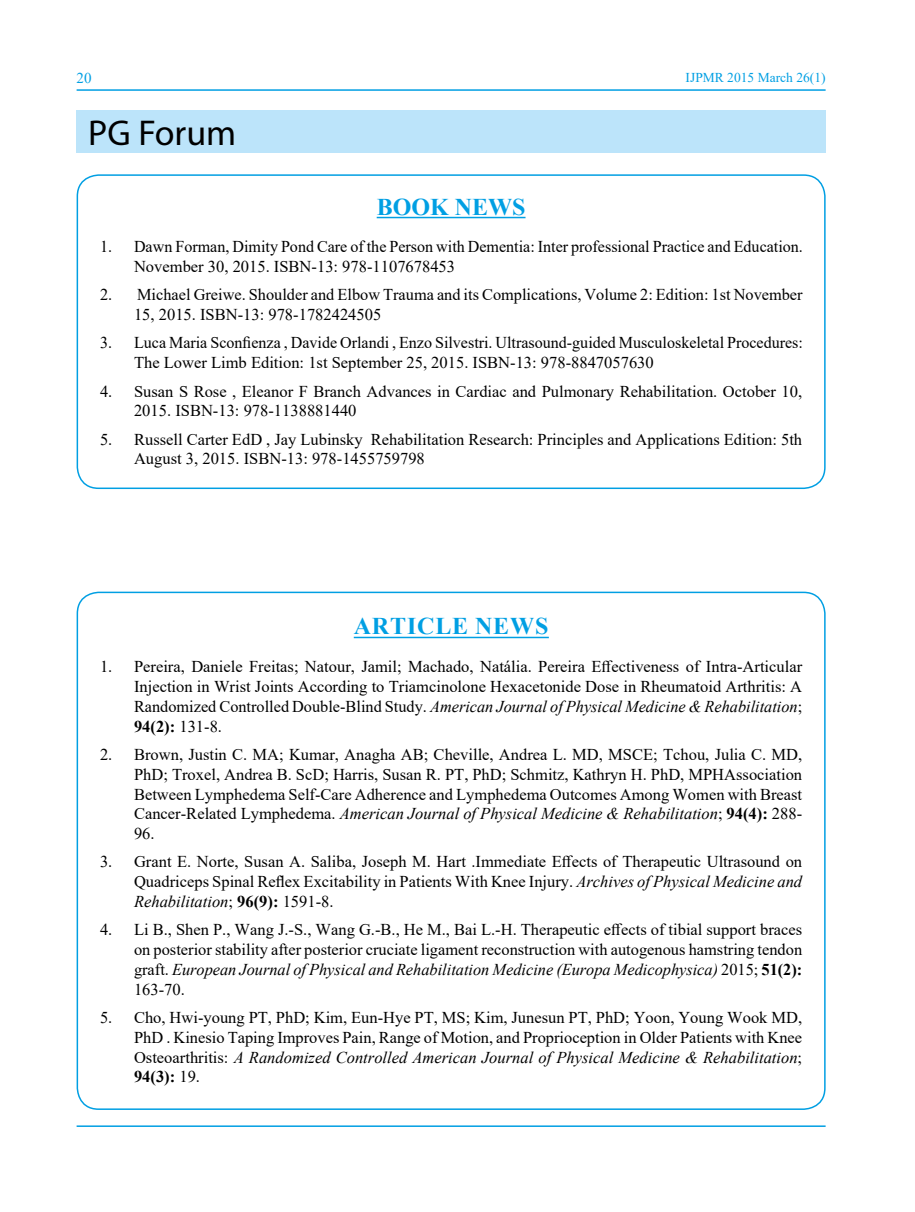
<style>
.page{position:relative;width:915px;height:1212px;background:#fff}
.page>*{position:absolute;margin:0;border:0;box-sizing:border-box;transform-origin:0 0}
.t1{font:36px "Myriad Pro";color:#000}
.t2{font:700 24px "Times New Roman";letter-spacing:.035em;color:#009fe3}
.t3{font:700 24px "Times New Roman";color:#009fe3}
.t4{font:16.5px/19.8px "Times New Roman";color:#000}
.t5{font:15px "Times New Roman";color:#009fe3}
.t6{font:13.5px "Times New Roman";color:#009fe3}
.s1{font-style:italic}
.s2{font-weight:700}
</style>
<div class="page">
<hr style="left:77px;top:89px;width:748px;height:2px;background:#009fe3">
<hr style="left:77px;top:1125px;width:748px;height:2px;background:#009fe3">
<hr style="left:376px;top:217px;width:149px;height:1px;background:#009fe3">
<hr style="left:353px;top:637px;width:195px;height:1px;background:#009fe3">
<div style="left:77px;top:174px;width:748px;height:315px;border:2px solid #009fe3;border-radius:21px"></div>
<div style="left:77px;top:111px;width:748px;height:42px;background:#bce4fa"></div>
<p class="t5" style="left:77px;top:67px;width:16px">20</p>
<h1 class="t1" style="left:88px;top:111px;width:149px">PG Forum</h1>
<p class="t6" style="left:685px;top:68px;width:141px">IJPMR 2015 March 26(1)</p>
<h2 class="t3" style="left:376px;top:189px;width:150px">BOOK NEWS</h2>
<p class="t4" style="left:134px;top:236px;width:670px;text-indent:-34px">1. Dawn Forman, Dimity Pond Care of the Person with Dementia: Inter professional Practice and Education.<br>November 30, 2015. ISBN-13: 978-1107678453</p>
<p class="t4" style="left:134px;top:284px;width:669px;text-indent:-34px">2. Michael Greiwe. Shoulder and Elbow Trauma and its Complications, Volume 2: Edition: 1st November<br>15, 2015. ISBN-13: 978-1782424505</p>
<p class="t4" style="left:134px;top:332px;width:670px;text-indent:-34px">3. Luca Maria Sconfienza , Davide Orlandi , Enzo Silvestri. Ultrasound-guided Musculoskeletal Procedures:<br>The Lower Limb Edition: 1st September 25, 2015. ISBN-13: 978-8847057630</p>
<p class="t4" style="left:134px;top:381px;width:669px;text-indent:-34px">4. Susan S Rose , Eleanor F Branch Advances in Cardiac and Pulmonary Rehabilitation. October 10,<br>2015. ISBN-13: 978-1138881440</p>
<p class="t4" style="left:134px;top:429px;width:669px;text-indent:-34px">5. Russell Carter EdD , Jay Lubinsky Rehabilitation Research: Principles and Applications Edition: 5th<br>August 3, 2015. ISBN-13: 978-1455759798</p>
<h2 class="t2" style="left:353px;top:609px;width:196px">ARTICLE NEWS</h2>
<p class="t4" style="left:134px;top:656px;width:669px;text-align:justify;text-indent:-34px">1. Pereira, Daniele Freitas; Natour, Jamil; Machado, Natália. Pereira Effectiveness of Intra-Articular Injection in Wrist Joints According to Triamcinolone Hexacetonide Dose in Rheumatoid Arthritis: A Randomized Controlled Double-Blind Study. <span class="s1">American Journal of Physical Medicine &amp; Rehabilitation</span>; <span class="s2">94(2):</span> 131-8.</p>
<p class="t4" style="left:134px;top:744px;width:669px;text-align:justify;text-indent:-34px">2. Brown, Justin C. MA; Kumar, Anagha AB; Cheville, Andrea L. MD, MSCE; Tchou, Julia C. MD, PhD; Troxel, Andrea B. ScD; Harris, Susan R. PT, PhD; Schmitz, Kathryn H. PhD, MPHAssociation Between Lymphedema Self-Care Adherence and Lymphedema Outcomes Among Women with Breast Cancer-Related Lymphedema. <span class="s1">American Journal of Physical Medicine &amp; Rehabilitation</span>; <span class="s2">94(4):</span> 288- 96.</p>
<p class="t4" style="left:134px;top:851px;width:669px;text-align:justify;text-indent:-34px">3. Grant E. Norte, Susan A. Saliba, Joseph M. Hart .Immediate Effects of Therapeutic Ultrasound on Quadriceps Spinal Reflex Excitability in Patients With Knee Injury. <span class="s1">Archives of Physical Medicine and Rehabilitation</span>; <span class="s2">96(9):</span> 1591-8.</p>
<p class="t4" style="left:134px;top:919px;width:669px;text-align:justify;text-indent:-34px">4. Li B., Shen P., Wang J.-S., Wang G.-B., He M., Bai L.-H. Therapeutic effects of tibial support braces on posterior stability after posterior cruciate ligament reconstruction with autogenous hamstring tendon graft. <span class="s1">European Journal of Physical and Rehabilitation Medicine (Europa Medicophysica)</span> 2015; <span class="s2">51(2):<br></span>163-70.</p>
<p class="t4" style="left:134px;top:1007px;width:669px;text-align:justify;text-indent:-34px">5. Cho, Hwi-young PT, PhD; Kim, Eun-Hye PT, MS; Kim, Junesun PT, PhD; Yoon, Young Wook MD, PhD . Kinesio Taping Improves Pain, Range of Motion, and Proprioception in Older Patients with Knee Osteoarthritis: <span class="s1">A Randomized Controlled American Journal of Physical Medicine &amp; Rehabilitation</span>; <span class="s2">94(3):</span> 19.</p>
</div>
